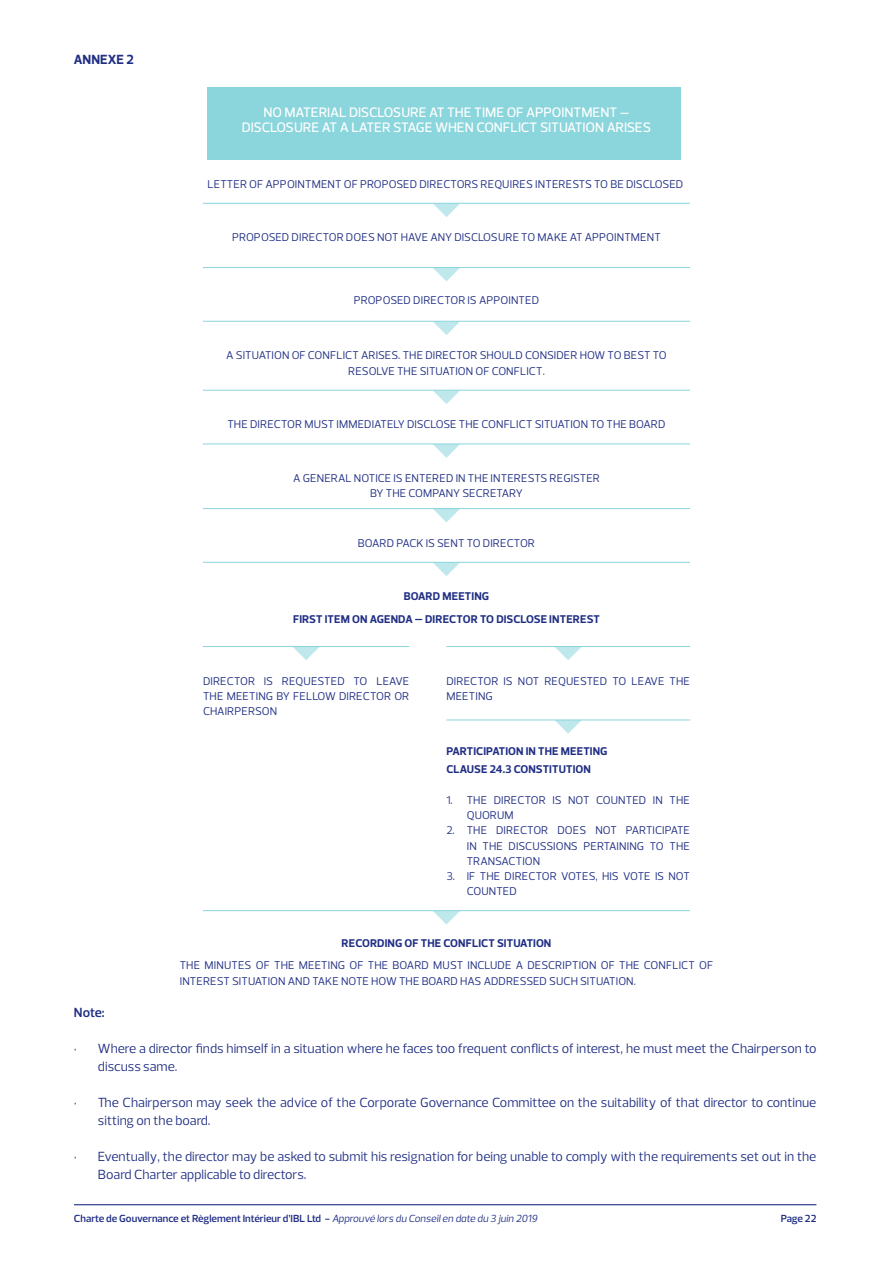
<style>
.page{position:relative;width:893px;height:1263px;background:#fff}
.page>*{position:absolute;margin:0;border:0;box-sizing:border-box;transform-origin:0 0}
.t1{font:500 13.95px/15.3px "Prelo";letter-spacing:-.01em;color:#fff;text-align:center}
.t2{font:13.5px/18px "Prelo";color:#202e84}
.t3{font:700 13.5px "Prelo";color:#202e84}
.t4{font:600 13.5px "Prelo";color:#202e84}
.t5{font:11.4px/15.3px "Prelo";letter-spacing:.015em;color:#202e84}
.t6{font:700 11.4px "Prelo";letter-spacing:.015em;color:#202e84}
.t7{font:11.4px "Prelo";letter-spacing:-.005em;color:#202e84}
.t8{font:600 10.5px "Prelo";color:#202e84}
.s1{font-weight:400;font-style:italic}
</style>
<div class="page">
<hr style="left:74px;top:1204px;width:742px;height:1px;background:#202e84">
<div style="left:208px;top:87px;width:473px;height:72px;background:#8bd5dc"></div>
<svg style="left:433px;top:204px;width:27px;height:13px"></svg>
<svg style="left:433px;top:268px;width:27px;height:13px"></svg>
<svg style="left:433px;top:322px;width:27px;height:13px"></svg>
<svg style="left:433px;top:391px;width:26px;height:13px"></svg>
<svg style="left:434px;top:445px;width:25px;height:13px"></svg>
<svg style="left:433px;top:509px;width:27px;height:13px"></svg>
<svg style="left:293px;top:647px;width:26px;height:13px"></svg>
<svg style="left:555px;top:647px;width:26px;height:13px"></svg>
<svg style="left:556px;top:721px;width:25px;height:13px"></svg>
<svg style="left:433px;top:563px;width:27px;height:13px"></svg>
<svg style="left:433px;top:911px;width:27px;height:13px"></svg>
<hr style="left:203px;top:203px;width:487px;height:1px;background:#8bd5dc">
<hr style="left:203px;top:267px;width:487px;height:1px;background:#8bd5dc">
<hr style="left:203px;top:321px;width:487px;height:1px;background:#8bd5dc">
<hr style="left:203px;top:390px;width:487px;height:1px;background:#8bd5dc">
<hr style="left:203px;top:444px;width:487px;height:1px;background:#8bd5dc">
<hr style="left:203px;top:508px;width:487px;height:1px;background:#8bd5dc">
<hr style="left:203px;top:646px;width:206px;height:1px;background:#8bd5dc">
<hr style="left:446px;top:646px;width:244px;height:1px;background:#8bd5dc">
<hr style="left:446px;top:720px;width:244px;height:1px;background:#8bd5dc">
<hr style="left:203px;top:562px;width:487px;height:1px;background:#8bd5dc">
<hr style="left:203px;top:910px;width:487px;height:1px;background:#8bd5dc">
<p class="t3" style="left:74px;top:51px;width:61px">ANNEXE 2</p>
<p class="t1" style="left:242px;top:104px;width:411px">NO MATERIAL DISCLOSURE AT THE TIME OF APPOINTMENT –<br>DISCLOSURE AT A LATER STAGE WHEN CONFLICT SITUATION ARISES</p>
<p class="t5" style="left:207px;top:176px;width:477px">LETTER OF APPOINTMENT OF PROPOSED DIRECTORS REQUIRES INTERESTS TO BE DISCLOSED</p>
<p class="t5" style="left:232px;top:230px;width:430px">PROPOSED DIRECTOR DOES NOT HAVE ANY DISCLOSURE TO MAKE AT APPOINTMENT</p>
<p class="t5" style="left:354px;top:293px;width:187px">PROPOSED DIRECTOR IS APPOINTED</p>
<p class="t5" style="left:226px;top:348px;width:442px;text-align:center">A SITUATION OF CONFLICT ARISES. THE DIRECTOR SHOULD CONSIDER HOW TO BEST TO<br>RESOLVE THE SITUATION OF CONFLICT.</p>
<p class="t5" style="left:227px;top:417px;width:440px">THE DIRECTOR MUST IMMEDIATELY DISCLOSE THE CONFLICT SITUATION TO THE BOARD</p>
<p class="t5" style="left:293px;top:470px;width:308px">A GENERAL NOTICE IS ENTERED IN THE INTERESTS REGISTER</p>
<p class="t7" style="left:370px;top:486px;width:154px">BY THE COMPANY SECRETARY</p>
<p class="t7" style="left:358px;top:536px;width:179px">BOARD PACK IS SENT TO DIRECTOR</p>
<p class="t6" style="left:404px;top:589px;width:87px">BOARD MEETING</p>
<p class="t6" style="left:293px;top:612px;width:308px">FIRST ITEM ON AGENDA – DIRECTOR TO DISCLOSE INTEREST</p>
<p class="t5" style="left:203px;top:673px;width:208px;text-align:justify">DIRECTOR IS REQUESTED TO LEAVE THE MEETING BY FELLOW DIRECTOR OR CHAIRPERSON</p>
<p class="t5" style="left:446px;top:673px;width:245px">DIRECTOR IS NOT REQUESTED TO LEAVE THE<br>MEETING</p>
<p class="t6" style="left:446px;top:745px;width:163px">PARTICIPATION IN THE MEETING</p>
<p class="t6" style="left:446px;top:762px;width:146px">CLAUSE 24.3 CONSTITUTION</p>
<p class="t5" style="left:467px;top:792px;width:225px;text-indent:-20px">1. THE DIRECTOR IS NOT COUNTED IN THE<br>QUORUM</p>
<p class="t5" style="left:467px;top:823px;width:225px;text-align:justify;text-indent:-20px">2. THE DIRECTOR DOES NOT PARTICIPATE IN THE DISCUSSIONS PERTAINING TO THE TRANSACTION</p>
<p class="t5" style="left:467px;top:868px;width:225px;text-indent:-20px">3. IF THE DIRECTOR VOTES, HIS VOTE IS NOT<br>COUNTED</p>
<p class="t6" style="left:342px;top:936px;width:211px">RECORDING OF THE CONFLICT SITUATION</p>
<p class="t5" style="left:180px;top:958px;width:535px">THE MINUTES OF THE MEETING OF THE BOARD MUST INCLUDE A DESCRIPTION OF THE CONFLICT OF<br>INTEREST SITUATION AND TAKE NOTE HOW THE BOARD HAS ADDRESSED SUCH SITUATION.</p>
<p class="t4" style="left:74px;top:1004px;width:32px">Note:</p>
<p class="t2" style="left:98px;top:1040px;width:720px;text-indent:-24px">• Where a director finds himself in a situation where he faces too frequent conflicts of interest, he must meet the Chairperson to discuss same.</p>
<p class="t2" style="left:98px;top:1094px;width:720px;text-indent:-24px">• The Chairperson may seek the advice of the Corporate Governance Committee on the suitability of that director to continue sitting on the board.</p>
<p class="t2" style="left:98px;top:1148px;width:720px;text-indent:-24px">• Eventually, the director may be asked to submit his resignation for being unable to comply with the requirements set out in the<br>Board Charter applicable to directors.</p>
<p class="t8" style="left:74px;top:1212px;width:465px">Charte de Gouvernance et Règlement Intérieur d’IBL Ltd - <span class="s1">Approuvé lors du Conseil en date du 3 juin 2019</span></p>
<p class="t8" style="left:781px;top:1212px;width:37px">Page 22</p>
</div>
